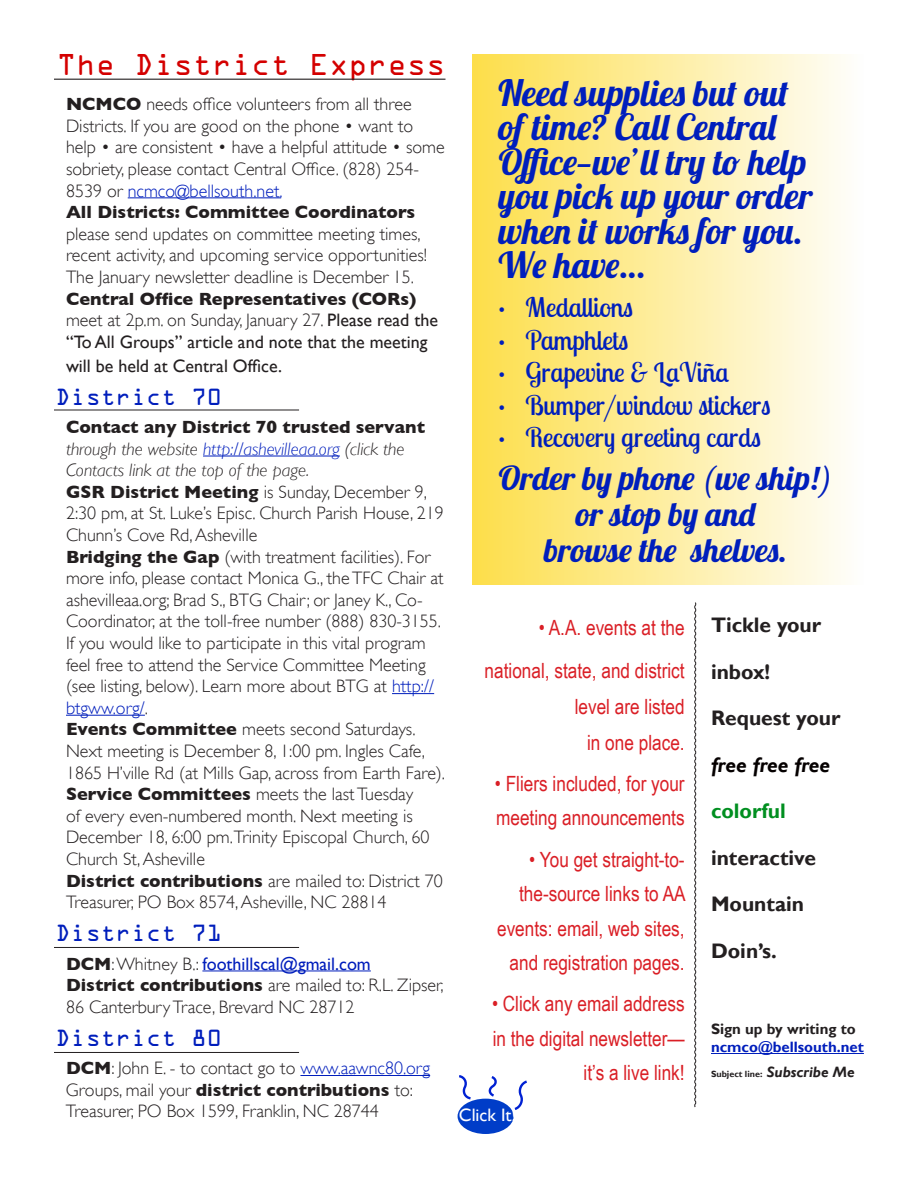
<style>
.page{position:relative;width:918px;height:1188px;background:#fff}
.page>*{position:absolute;margin:0;border:0;box-sizing:border-box;transform-origin:0 0}
.t1{font:36px/34.5px "Lobster";color:#001ebc}
.t2{font:33px/36px "Lobster";color:#001ebc;text-align:center}
.t3{font:27px "Lobster Two";color:#001ebc}
.t4{font:27px "OCRA Std";color:#d40000}
.t5{font:21px/34.5px "Arial Narrow";color:#da1f26;text-align:right}
.t6{font:700 21px "Gill Sans";color:#231f20}
.t7{font:21px "OCRA Std";color:#001ebc}
.t8{font:italic 700 21px "Gill Sans";color:#050000}
.t9{font:700 21px "Gill Sans";color:#008f20}
.t10{font:300 18px/21.6px "Gill Sans";color:#231f20}
.t11{font:18px/21.6px "Gill Sans";color:#231f20}
.t12{font:18px "Gill Sans";color:#fff}
.t13{font:700 15px "Gill Sans";color:#001ebc}
.t14{font:700 15px "Gill Sans";color:#231f20}
.t15{font:700 9px "Gill Sans";color:#231f20}
.s1{font-weight:700}
.s2{color:#001ebc}
.s3{font-weight:300}
.s4{font-style:italic}
.s5{font-style:italic;color:#001ebc}
.s6{font-weight:400;color:#001ebc}
.s7{font-style:italic;font-size:15px}
</style>
<div class="page">
<hr style="left:711px;top:1053px;width:153px;height:1px;background:#001ebc">
<hr style="left:128px;top:197px;width:153px;height:1px;background:#001ebc">
<hr style="left:203px;top:456px;width:137px;height:1px;background:#001ebc">
<hr style="left:392px;top:693px;width:42px;height:1px;background:#001ebc">
<hr style="left:66px;top:715px;width:79px;height:1px;background:#001ebc">
<hr style="left:202px;top:971px;width:169px;height:1px;background:#001ebc">
<hr style="left:300px;top:1075px;width:130px;height:1px;background:#001ebc">
<hr style="left:54px;top:410px;width:245px;height:1px;background:#231f20">
<hr style="left:54px;top:947px;width:245px;height:1px;background:#231f20">
<hr style="left:54px;top:1052px;width:245px;height:1px;background:#231f20">
<hr style="left:54px;top:79px;width:392px;height:1px;background:#231f20">
<div style="left:472px;top:54px;width:392px;height:531px;background:linear-gradient(to right,#fdde49,#fefefd)"></div>
<svg style="left:694px;top:602px;width:3px;height:506px"></svg>
<div style="left:458px;top:1099px;width:56px;height:35px;background:#003dc8;border-radius:50%"></div>
<svg style="left:459px;top:1075px;width:14px;height:26px"></svg>
<svg style="left:489px;top:1076px;width:8px;height:23px"></svg>
<svg style="left:512px;top:1080px;width:15px;height:32px"></svg>
<h3 class="t4" style="left:57px;top:53px;width:390px">The District Express</h3>
<p class="t10" style="left:66px;top:93px;width:380px"><span class="s1">NCMCO</span> needs office volunteers from all three Districts. If you are good on the phone • want to help • are consistent • have a helpful attitude • some sobriety, please contact Central Office. (828) 254- 8539 or <span class="s2">ncmco@bellsouth.net.<br></span><span class="s1">All Districts: Committee Coordinators</span></p>
<p class="t10" style="left:66px;top:223px;width:363px">please send updates on committee meeting times, recent activity, and upcoming service opportunities!<br>The January newsletter deadline is December 15.</p>
<p class="t11" style="left:66px;top:287px;width:374px"><span class="s1">Central Office Representatives (CORs) </span><span class="s3">meet at 2p.m. on Sunday, January 27.</span> Please read the “To All Groups” article and note that the meeting</p>
<p class="t11" style="left:66px;top:355px;width:218px">will be held at Central Office.</p>
<p class="t7" style="left:56px;top:388px;width:168px">District 70</p>
<p class="t10" style="left:66px;top:416px;width:381px"><span class="s1">Contact any District 70 trusted servant </span><span class="s4">through the website</span> <span class="s5">http://ashevilleaa.org</span> <span class="s4">(click the Contacts link at the top of the page.<br></span><span class="s1">GSR District Meeting</span> is Sunday, December 9, 2:30 pm, at St. Luke’s Episc. Church Parish House, 219<br>Chunn’s Cove Rd, Asheville<br><span class="s1">Bridging the Gap</span> (with treatment facilities). For more info, please contact Monica G., the TFC Chair at ashevilleaa.org; Brad S., BTG Chair; or Janey K., Co-Coordinator, at the toll-free number (888) 830-3155.<br>If you would like to participate in this vital program feel free to attend the Service Committee Meeting (see listing, below). Learn more about BTG at <span class="s2">http:// btgww.org/</span>.<br><span class="s1">Events Committee</span> meets second Saturdays.<br>Next meeting is December 8, 1:00 pm. Ingles Cafe, 1865 H’ville Rd (at Mills Gap, across from Earth Fare).<br><span class="s1">Service Committees</span> meets the last Tuesday<br>of every even-numbered month. Next meeting is December 18, 6:00 pm.Trinity Episcopal Church, 60<br>Church St, Asheville<br><span class="s1">District contributions</span> are mailed to: District 70<br>Treasurer, PO Box 8574, Asheville, NC 28814</p>
<p class="t7" style="left:56px;top:924px;width:168px">District 71</p>
<p class="t10" style="left:66px;top:953px;width:379px"><span class="s1">DCM</span>: Whitney B.: <span class="s6">foothillscal@gmail.com<br></span><span class="s1">District contributions</span> are mailed to: R.L. Zipser,<br>86 Canterbury Trace, Brevard NC 28712</p>
<p class="t7" style="left:56px;top:1029px;width:168px">District 80</p>
<p class="t10" style="left:66px;top:1057px;width:366px"><span class="s1">DCM</span>: John E. - to contact go to <span class="s2">www.aawnc80.org<br></span>Groups, mail your <span class="s1">district contributions</span> to:<br>Treasurer, PO Box 1599, Franklin, NC 28744</p>
<h1 class="t1" style="left:499px;top:75px;width:315px">Need supplies but out of time? Call Central<br>Office—we’ll try to help you pick up your order when it works for you.<br>We have…</h1>
<h3 class="t3" style="left:499px;top:290px;width:136px">• Medallions</h3>
<h3 class="t3" style="left:499px;top:323px;width:131px">• Pamphlets</h3>
<h3 class="t3" style="left:499px;top:355px;width:231px">• Grapevine &amp; LaViña</h3>
<h3 class="t3" style="left:499px;top:388px;width:274px">• Bumper/window stickers</h3>
<h3 class="t3" style="left:499px;top:420px;width:264px">• Recovery greeting cards</h3>
<h2 class="t2" style="left:499px;top:459px;width:335px">Order by phone (we ship!) or stop by and<br>browse the shelves.</h2>
<p class="t5" style="left:485px;top:605px;width:202px;line-height:42.8px">• A.A. events at the national, state, and district</p>
<p class="t5" style="left:575px;top:687px;width:112px;line-height:36px;text-align:center">level are listed in one place.</p>
<p class="t5" style="left:495px;top:765px;width:191px;text-align:left">• Fliers included, for your meeting announcements</p>
<p class="t5" style="left:497px;top:841px;width:190px">• You get straight-to&shy;the-source links to AA events: email, web sites, and registration pages.</p>
<p class="t5" style="left:492px;top:986px;width:194px">• Click any email address in the digital newsletter— it’s a live link!</p>
<p class="t12" style="left:459px;top:1105px;width:59px">Click It!</p>
<p class="t6" style="left:711px;top:613px;width:112px">Tickle your</p>
<p class="t6" style="left:711px;top:659px;width:61px">inbox!</p>
<p class="t6" style="left:711px;top:706px;width:131px">Request your</p>
<p class="t8" style="left:711px;top:753px;width:121px">free free free</p>
<p class="t9" style="left:711px;top:799px;width:76px">colorful</p>
<p class="t6" style="left:711px;top:845px;width:107px">interactive</p>
<p class="t6" style="left:711px;top:892px;width:95px">Mountain</p>
<p class="t6" style="left:711px;top:938px;width:67px">Doin’s.</p>
<p class="t14" style="left:711px;top:1020px;width:146px">Sign up by writing to</p>
<p class="t13" style="left:711px;top:1038px;width:154px">ncmco@bellsouth.net</p>
<p class="t15" style="left:711px;top:1069px;width:145px">Subject line: <span class="s7">Subscribe Me</span></p>
</div>
